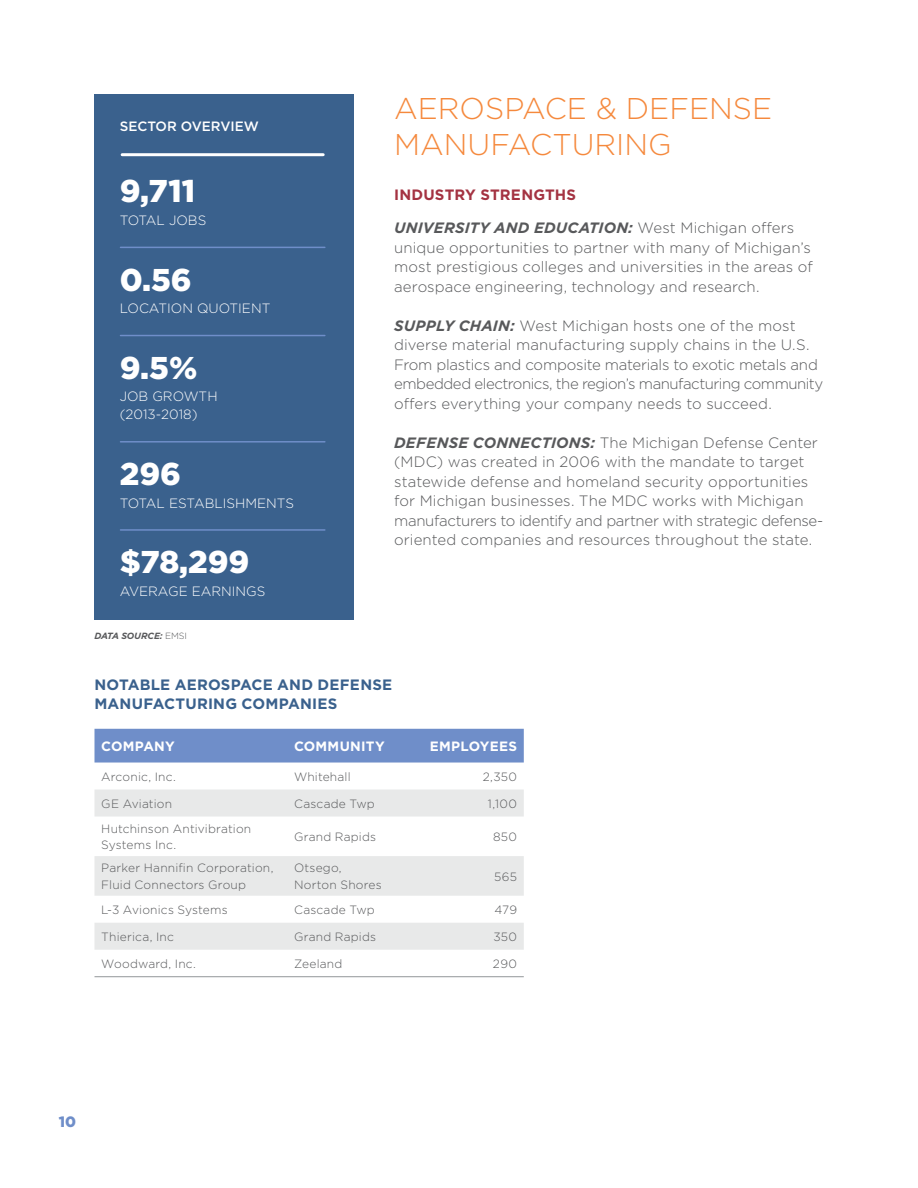
<style>
.page{position:relative;width:918px;height:1188px;background:#fff}
.page>*{position:absolute;margin:0;border:0;box-sizing:border-box;transform-origin:0 0}
.t1{font:900 31.5px "Gotham";color:#fff}
.t2{font:300 30px/36px "Gotham";color:#f5893d}
.t3{font:300 15px/19.5px "Gotham";color:#58595b}
.t4{font:700 15px/19.5px "Gotham";letter-spacing:.015em;color:#3a618d}
.t5{font:700 15px "Gotham";letter-spacing:.01em;color:#a43342}
.t6{font:900 15px "Gotham";color:#6f8ec9}
.t7{font:300 13.5px/18px "Gotham";color:#fff}
.t8{font:700 13.5px "Gotham";letter-spacing:.02em;color:#fff}
.t9{font:500 13.5px "Gotham";color:#fff}
.t10{font:300 12px/16.5px "Gotham";letter-spacing:.015em;color:#58595b}
.t11{font:italic 700 9px "Gotham";letter-spacing:-.02em;color:#58595b}
.s1{font-weight:300;font-style:normal}
.s2{font-weight:700;font-style:italic}
</style>
<div class="page">
<div style="left:94px;top:94px;width:260px;height:526px;background:#3a618d"></div>
<hr style="left:122px;top:153px;width:201px;height:3px;background:#fff">
<hr style="left:120px;top:247px;width:205px;height:1px;background:#6f8ec9">
<hr style="left:120px;top:441px;width:205px;height:2px;background:#6f8ec9">
<hr style="left:120px;top:335px;width:205px;height:1px;background:#6f8ec9">
<hr style="left:120px;top:529px;width:205px;height:2px;background:#6f8ec9">
<div style="left:94px;top:729px;width:430px;height:34px;background:#6f8ec9"></div>
<svg style="left:94px;top:790px;width:430px;height:160px;fill:#e8e9e9"></svg>
<hr style="left:94px;top:976px;width:430px;height:1px;background:#939699">
<p class="t9" style="left:120px;top:120px;width:141px">SECTOR OVERVIEW</p>
<h1 class="t1" style="left:120px;top:177px;width:77px">9,711</h1>
<p class="t7" style="left:120px;top:212px;width:88px">TOTAL JOBS</p>
<h1 class="t1" style="left:120px;top:265px;width:74px">0.56</h1>
<p class="t7" style="left:120px;top:300px;width:152px">LOCATION QUOTIENT</p>
<h1 class="t1" style="left:120px;top:354px;width:79px">9.5%</h1>
<p class="t7" style="left:120px;top:389px;width:99px">JOB GROWTH (2013-2018)</p>
<h1 class="t1" style="left:120px;top:460px;width:63px">296</h1>
<p class="t7" style="left:120px;top:495px;width:176px">TOTAL ESTABLISHMENTS</p>
<h1 class="t1" style="left:120px;top:548px;width:131px">$78,299</h1>
<p class="t7" style="left:120px;top:583px;width:147px">AVERAGE EARNINGS</p>
<p class="t11" style="left:95px;top:633px;width:94px">DATA SOURCE: <span class="s1">EMSI</span></p>
<h2 class="t2" style="left:394px;top:92px;width:379px">AEROSPACE &amp; DEFENSE<br>MANUFACTURING</h2>
<p class="t5" style="left:394px;top:189px;width:184px">INDUSTRY STRENGTHS</p>
<p class="t3" style="left:394px;top:219px;width:420px"><span class="s2">UNIVERSITY AND EDUCATION:</span> West Michigan offers unique opportunities to partner with many of Michigan’s most prestigious colleges and universities in the areas of aerospace engineering, technology and research.</p>
<p class="t3" style="left:394px;top:317px;width:431px"><span class="s2">SUPPLY CHAIN:</span> West Michigan hosts one of the most diverse material manufacturing supply chains in the U.S.<br>From plastics and composite materials to exotic metals and embedded electronics, the region’s manufacturing community offers everything your company needs to succeed.</p>
<p class="t3" style="left:394px;top:434px;width:431px"><span class="s2">DEFENSE CONNECTIONS:</span> The Michigan Defense Center (MDC) was created in 2006 with the mandate to target statewide defense and homeland security opportunities for Michigan businesses. The MDC works with Michigan manufacturers to identify and partner with strategic defense&shy;oriented companies and resources throughout the state.</p>
<p class="t4" style="left:95px;top:676px;width:299px">NOTABLE AEROSPACE AND DEFENSE<br>MANUFACTURING COMPANIES</p>
<p class="t8" style="left:101px;top:741px;width:75px">COMPANY</p>
<p class="t8" style="left:294px;top:741px;width:92px">COMMUNITY</p>
<p class="t8" style="left:430px;top:741px;width:89px">EMPLOYEES</p>
<p class="t10" style="left:101px;top:769px;width:76px">Arconic, Inc.</p>
<p class="t10" style="left:294px;top:769px;width:58px">Whitehall</p>
<p class="t10" style="left:483px;top:769px;width:36px">2,350</p>
<p class="t10" style="left:101px;top:796px;width:72px">GE Aviation</p>
<p class="t10" style="left:294px;top:796px;width:82px">Cascade Twp</p>
<p class="t10" style="left:488px;top:796px;width:31px">1,100</p>
<p class="t10" style="left:101px;top:821px;width:152px">Hutchinson Antivibration<br>Systems Inc.</p>
<p class="t10" style="left:294px;top:829px;width:84px">Grand Rapids</p>
<p class="t10" style="left:493px;top:829px;width:26px">850</p>
<p class="t10" style="left:101px;top:861px;width:174px">Parker Hannifin Corporation,<br>Fluid Connectors Group</p>
<p class="t10" style="left:294px;top:861px;width:89px">Otsego,<br>Norton Shores</p>
<p class="t10" style="left:494px;top:869px;width:24px">565</p>
<p class="t10" style="left:101px;top:902px;width:128px">L-3 Avionics Systems</p>
<p class="t10" style="left:294px;top:902px;width:82px">Cascade Twp</p>
<p class="t10" style="left:495px;top:902px;width:24px">479</p>
<p class="t10" style="left:101px;top:929px;width:74px">Thierica, Inc</p>
<p class="t10" style="left:294px;top:929px;width:84px">Grand Rapids</p>
<p class="t10" style="left:493px;top:929px;width:25px">350</p>
<p class="t10" style="left:101px;top:956px;width:96px">Woodward, Inc.</p>
<p class="t10" style="left:294px;top:956px;width:50px">Zeeland</p>
<p class="t10" style="left:493px;top:956px;width:26px">290</p>
<p class="t6" style="left:59px;top:1115px;width:19px">10</p>
</div>
